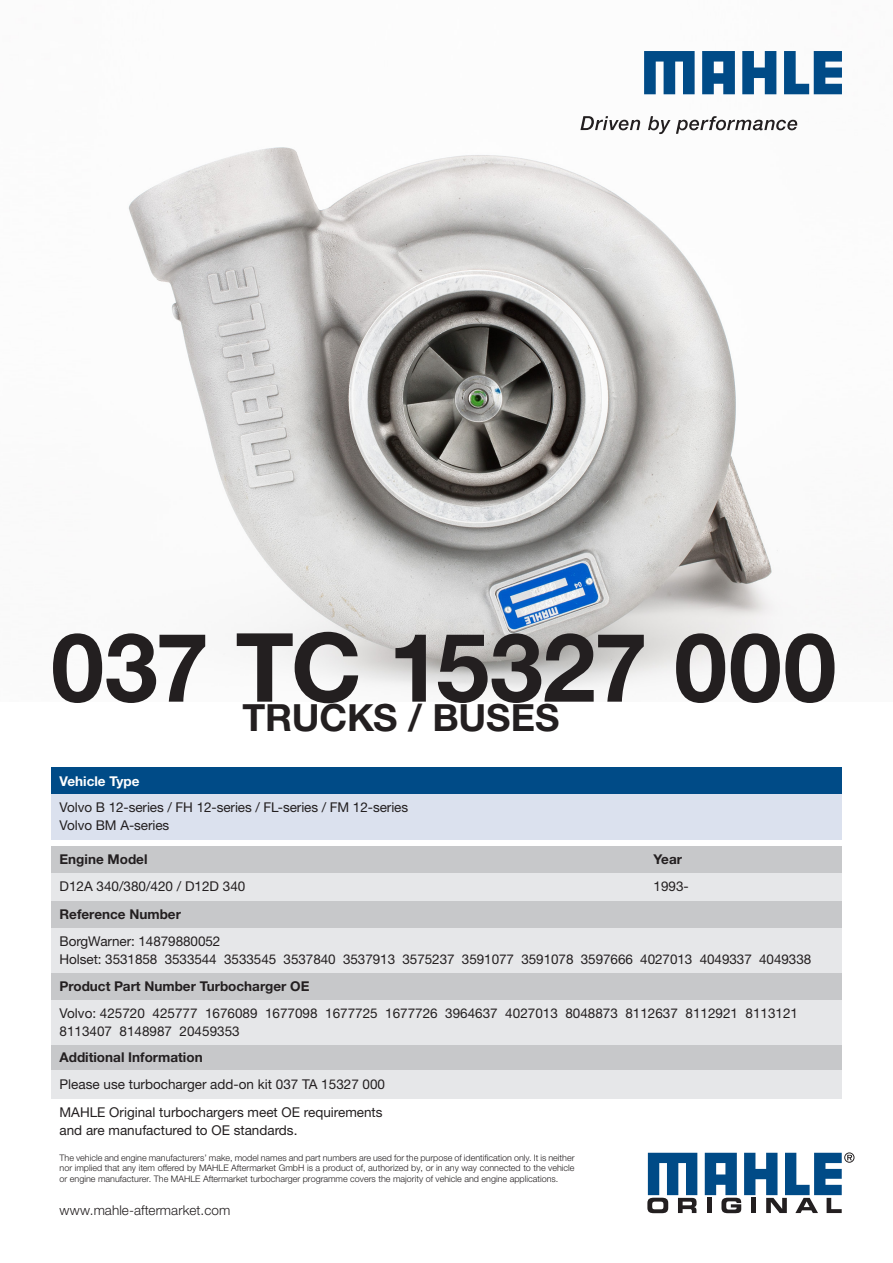
<style>
.page{position:relative;width:893px;height:1263px;background:#fff}
.page>*{position:absolute;margin:0;border:0;box-sizing:border-box;transform-origin:0 0}
.t1{font:700 95.55px "Helvetica Neue LTW1 G";letter-spacing:-.005em;color:#231f20}
.t2{font:700 37.5px "Helvetica Neue LTW1 G";letter-spacing:-.005em;color:#231f20}
.t3{font:13.5px/18px "Helvetica Neue LTW1 G";color:#231f20}
.t4{font:700 13.5px "Helvetica Neue LTW1 G";color:#231f20}
.t5{font:300 13.5px "Helvetica Neue LTW1 G";letter-spacing:.005em;color:#231f20}
.t6{font:700 13.5px "Helvetica Neue LTW1 G";color:#fff}
.t7{font:300 9px/10.5px "Helvetica Neue LTW1 G";color:#231f20;text-align:justify}
</style>
<div class="page">
<img style="left:128px;top:51px;width:714px;height:640px">
<svg style="left:644px;top:51px;width:51px;height:43px"></svg>
<svg style="left:742px;top:51px;width:34px;height:43px"></svg>
<svg style="left:784px;top:51px;width:58px;height:43px"></svg>
<svg style="left:702px;top:51px;width:33px;height:43px"></svg>
<svg style="left:580px;top:116px;width:60px;height:14px"></svg>
<svg style="left:648px;top:116px;width:22px;height:18px"></svg>
<svg style="left:676px;top:116px;width:121px;height:18px"></svg>
<svg style="left:647px;top:1153px;width:50px;height:60px"></svg>
<svg style="left:705px;top:1152px;width:149px;height:61px"></svg>
<div style="left:51px;top:928px;width:791px;height:45px;background:#e6e7e9"></div>
<div style="left:51px;top:873px;width:791px;height:28px;background:#e6e7e9"></div>
<div style="left:51px;top:973px;width:791px;height:27px;background:#c7c8ca"></div>
<div style="left:51px;top:1044px;width:791px;height:26px;background:#c7c8ca"></div>
<div style="left:51px;top:1000px;width:791px;height:44px;background:#e6e7e9"></div>
<div style="left:51px;top:1070px;width:791px;height:29px;background:#e6e7e9"></div>
<div style="left:51px;top:901px;width:791px;height:27px;background:#c7c8ca"></div>
<div style="left:51px;top:846px;width:791px;height:27px;background:#c7c8ca"></div>
<div style="left:51px;top:794px;width:791px;height:45px;background:#dbe1ee"></div>
<div style="left:51px;top:767px;width:791px;height:27px;background:#004b87"></div>
<p class="t1" style="left:51px;top:609px;width:787px">037 TC 15327 000</p>
<p class="t2" style="left:242px;top:695px;width:319px">TRUCKS / BUSES</p>
<p class="t6" style="left:60px;top:772px;width:82px">Vehicle Type</p>
<p class="t3" style="left:60px;top:798px;width:350px">Volvo B 12-series / FH 12-series / FL-series / FM 12-series</p>
<p class="t3" style="left:60px;top:816px;width:111px">Volvo BM A-series</p>
<p class="t4" style="left:60px;top:851px;width:89px">Engine Model</p>
<p class="t4" style="left:654px;top:851px;width:30px">Year</p>
<p class="t3" style="left:60px;top:877px;width:187px">D12A 340/380/420 / D12D 340</p>
<p class="t3" style="left:654px;top:877px;width:37px">1993-</p>
<p class="t4" style="left:60px;top:906px;width:123px">Reference Number</p>
<p class="t3" style="left:60px;top:932px;width:162px">BorgWarner: 14879880052</p>
<p class="t3" style="left:60px;top:950px;width:753px">Holset: 3531858 3533544 3533545 3537840 3537913 3575237 3591077 3591078 3597666 4027013 4049337 4049338</p>
<p class="t4" style="left:60px;top:978px;width:251px">Product Part Number Turbocharger OE</p>
<p class="t3" style="left:60px;top:1004px;width:740px">Volvo: 425720 425777 1676089 1677098 1677725 1677726 3964637 4027013 8048873 8112637 8112921 8113121<br>8113407 8148987 20459353</p>
<p class="t4" style="left:60px;top:1049px;width:145px">Additional Information</p>
<p class="t3" style="left:60px;top:1075px;width:327px">Please use turbocharger add-on kit 037 TA 15327 000</p>
<p class="t3" style="left:60px;top:1103px;width:325px">MAHLE Original turbochargers meet OE requirements and are manufactured to OE standards.</p>
<p class="t7" style="left:60px;top:1152px;width:517px">The vehicle and engine manufacturers’ make, model names and part numbers are used for the purpose of identification only. It is neither nor implied that any item offered by MAHLE Aftermarket GmbH is a product of, authorized by, or in any way connected to the vehicle or engine manufacturer. The MAHLE Aftermarket turbocharger programme covers the majority of vehicle and engine applications.</p>
<p class="t5" style="left:60px;top:1202px;width:172px">www.mahle-aftermarket.com</p>
</div>
